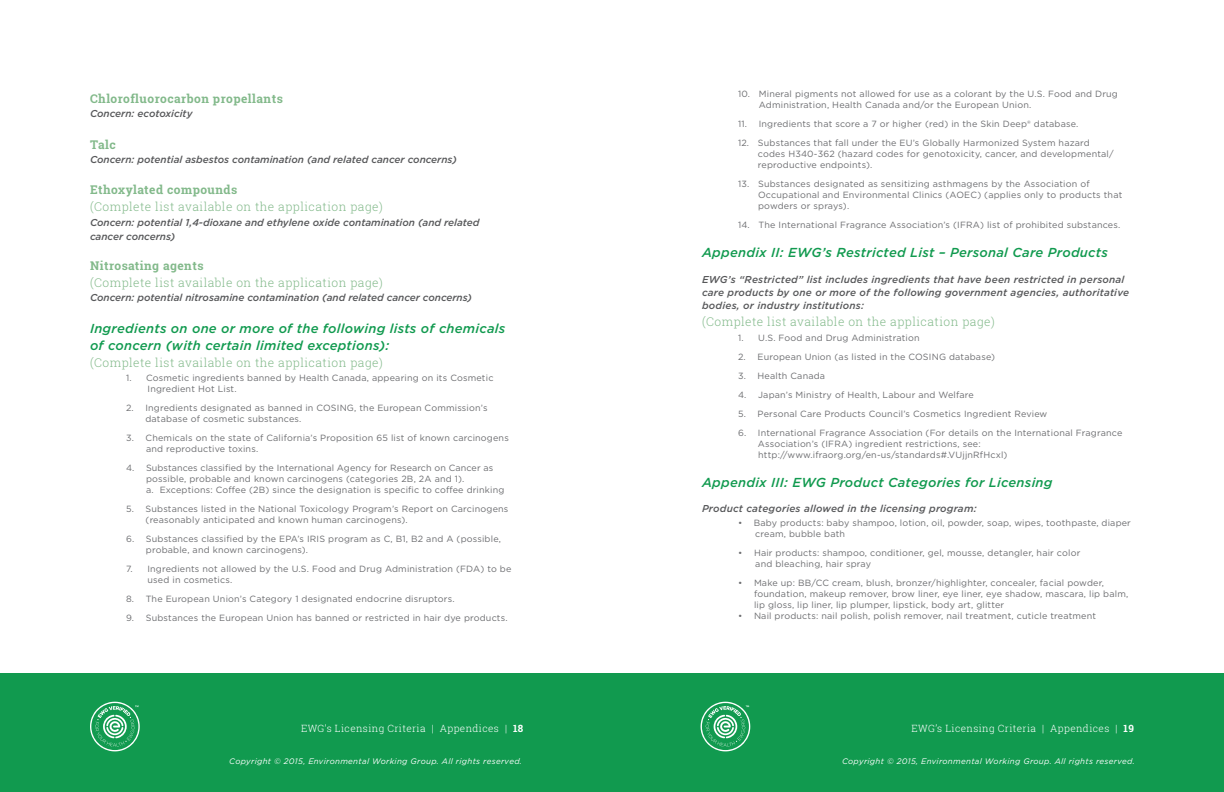
<style>
.page{position:relative;width:1224px;height:792px;background:#fff}
.page>*{position:absolute;margin:0;border:0;box-sizing:border-box;transform-origin:0 0}
.t1{font:italic 500 13px/17px "Gotham";letter-spacing:.02em;color:#119a4f}
.t2{font:300 12px "Roboto Slab";letter-spacing:.04em;color:#82b98a}
.t3{font:700 12px "Roboto Slab";letter-spacing:.04em;color:#82b98a}
.t4{font:italic 500 10px "Gotham";color:#57585a}
.t5{font:italic 500 10px/13px "Gotham";letter-spacing:.02em;color:#57585a}
.t6{font:300 10px "Roboto Slab";letter-spacing:.04em;color:#fff}
.t7{font:9px/11px "Gotham";letter-spacing:.02em;color:#6c6d70}
.t8{font:italic 8px "Gotham";letter-spacing:.04em;color:#fff}
.s1{font-weight:700}
</style>
<div class="page">
<div style="left:0;top:674px;width:1224px;height:118px;background:#119a4f"></div>
<svg style="left:90px;top:702px;width:50px;height:49px"></svg>
<svg style="left:701px;top:702px;width:49px;height:49px"></svg>
<p class="t3" style="left:90px;top:90px;width:194px">Chlorofluorocarbon propellants</p>
<p class="t4" style="left:90px;top:106px;width:104px">Concern: ecotoxicity</p>
<p class="t3" style="left:90px;top:136px;width:27px">Talc</p>
<p class="t4" style="left:90px;top:152px;width:368px">Concern: potential asbestos contamination (and related cancer concerns)</p>
<p class="t3" style="left:90px;top:181px;width:149px">Ethoxylated compounds</p>
<p class="t2" style="left:90px;top:198px;width:294px">(Complete list available on the application page)</p>
<p class="t4" style="left:90px;top:215px;width:391px">Concern: potential 1,4-dioxane and ethylene oxide contamination (and related</p>
<p class="t4" style="left:90px;top:230px;width:87px">cancer concerns)</p>
<p class="t3" style="left:90px;top:257px;width:115px">Nitrosating agents</p>
<p class="t2" style="left:90px;top:274px;width:294px">(Complete list available on the application page)</p>
<p class="t4" style="left:90px;top:291px;width:383px">Concern: potential nitrosamine contamination (and related cancer concerns)</p>
<p class="t1" style="left:90px;top:320px;width:417px">Ingredients on one or more of the following lists of chemicals of concern (with certain limited exceptions):</p>
<p class="t2" style="left:90px;top:354px;width:294px">(Complete list available on the application page)</p>
<p class="t7" style="left:126px;top:372px;width:369px">1. Cosmetic ingredients banned by Health Canada, appearing on its Cosmetic</p>
<p class="t7" style="left:148px;top:383px;width:91px">Ingredient Hot List.</p>
<p class="t7" style="left:145px;top:402px;width:344px;text-indent:-19px">2. Ingredients designated as banned in COSING, the European Commission’s database of cosmetic substances.</p>
<p class="t7" style="left:146px;top:432px;width:364px;text-indent:-20px">3. Chemicals on the state of California’s Proposition 65 list of known carcinogens and reproductive toxins.</p>
<p class="t7" style="left:146px;top:462px;width:349px;text-indent:-20px">4. Substances classified by the International Agency for Research on Cancer as possible, probable and known carcinogens (categories 2B, 2A and 1).</p>
<p class="t7" style="left:146px;top:484px;width:360px">a. Exceptions: Coffee (2B) since the designation is specific to coffee drinking</p>
<p class="t7" style="left:146px;top:503px;width:364px;text-indent:-20px">5. Substances listed in the National Toxicology Program’s Report on Carcinogens (reasonably anticipated and known human carcinogens).</p>
<p class="t7" style="left:146px;top:533px;width:357px;text-indent:-20px">6. Substances classified by the EPA’s IRIS program as C, B1, B2 and A (possible, probable, and known carcinogens).</p>
<p class="t7" style="left:126px;top:563px;width:387px">7. Ingredients not allowed by the U.S. Food and Drug Administration (FDA) to be</p>
<p class="t7" style="left:148px;top:574px;width:86px">used in cosmetics.</p>
<p class="t7" style="left:126px;top:593px;width:330px">8. The European Union’s Category 1 designated endocrine disruptors.</p>
<p class="t7" style="left:126px;top:612px;width:383px">9. Substances the European Union has banned or restricted in hair dye products.</p>
<p class="t7" style="left:759px;top:88px;width:361px;text-indent:-21px">10. Mineral pigments not allowed for use as a colorant by the U.S. Food and Drug<br>Administration, Health Canada and/or the European Union.</p>
<p class="t7" style="left:738px;top:118px;width:342px">11. Ingredients that score a 7 or higher (red) in the Skin Deep® database.</p>
<p class="t7" style="left:758px;top:137px;width:357px;text-indent:-20px">12. Substances that fall under the EU’s Globally Harmonized System hazard codes H340-362 (hazard codes for genotoxicity, cancer, and developmental/ reproductive endpoints).</p>
<p class="t7" style="left:758px;top:178px;width:366px;text-indent:-20px">13. Substances designated as sensitizing asthmagens by the Association of<br>Occupational and Environmental Clinics (AOEC) (applies only to products that powders or sprays).</p>
<p class="t7" style="left:738px;top:219px;width:384px">14. The International Fragrance Association’s (IFRA) list of prohibited substances.</p>
<p class="t1" style="left:702px;top:244px;width:407px">Appendix II: EWG’s Restricted List – Personal Care Products</p>
<p class="t5" style="left:702px;top:273px;width:429px">EWG’s “Restricted” list includes ingredients that have been restricted in personal care products by one or more of the following government agencies, authoritative bodies, or industry institutions:</p>
<p class="t2" style="left:702px;top:314px;width:294px">(Complete list available on the application page)</p>
<p class="t7" style="left:738px;top:332px;width:183px">1. U.S. Food and Drug Administration</p>
<p class="t7" style="left:738px;top:351px;width:259px">2. European Union (as listed in the COSING database)</p>
<p class="t7" style="left:738px;top:370px;width:89px">3. Health Canada</p>
<p class="t7" style="left:738px;top:389px;width:237px">4. Japan’s Ministry of Health, Labour and Welfare</p>
<p class="t7" style="left:738px;top:408px;width:311px">5. Personal Care Products Council’s Cosmetics Ingredient Review</p>
<p class="t7" style="left:758px;top:427px;width:366px;text-indent:-20px">6. International Fragrance Association (For details on the International Fragrance<br>Association’s (IFRA) ingredient restrictions, see:</p>
<p class="t7" style="left:758px;top:449px;width:251px">http://www.ifraorg.org/en-us/standards#.VUjjnRfHcxl)</p>
<p class="t1" style="left:702px;top:474px;width:352px">Appendix III: EWG Product Categories for Licensing</p>
<p class="t5" style="left:702px;top:502px;width:276px">Product categories allowed in the licensing program:</p>
<p class="t7" style="left:755px;top:517px;width:377px;text-indent:-17px">• Baby products: baby shampoo, lotion, oil, powder, soap, wipes, toothpaste, diaper cream, bubble bath</p>
<p class="t7" style="left:738px;top:547px;width:344px">• Hair products: shampoo, conditioner, gel, mousse, detangler, hair color</p>
<p class="t7" style="left:755px;top:558px;width:117px">and bleaching, hair spray</p>
<p class="t7" style="left:754px;top:577px;width:376px;text-indent:-16px">• Make up: BB/CC cream, blush, bronzer/highlighter, concealer, facial powder, foundation, makeup remover, brow liner, eye liner, eye shadow, mascara, lip balm, lip gloss, lip liner, lip plumper, lipstick, body art, glitter</p>
<p class="t7" style="left:738px;top:610px;width:360px">• Nail products: nail polish, polish remover, nail treatment, cuticle treatment</p>
<p class="t6" style="left:301px;top:721px;width:224px">EWG’s Licensing Criteria | Appendices | <span class="s1">18</span></p>
<p class="t6" style="left:911px;top:721px;width:224px">EWG’s Licensing Criteria | Appendices | <span class="s1">19</span></p>
<p class="t8" style="left:229px;top:756px;width:294px">Copyright © 2015, Environmental Working Group. All rights reserved.</p>
<p class="t8" style="left:842px;top:756px;width:294px">Copyright © 2015, Environmental Working Group. All rights reserved.</p>
</div>
